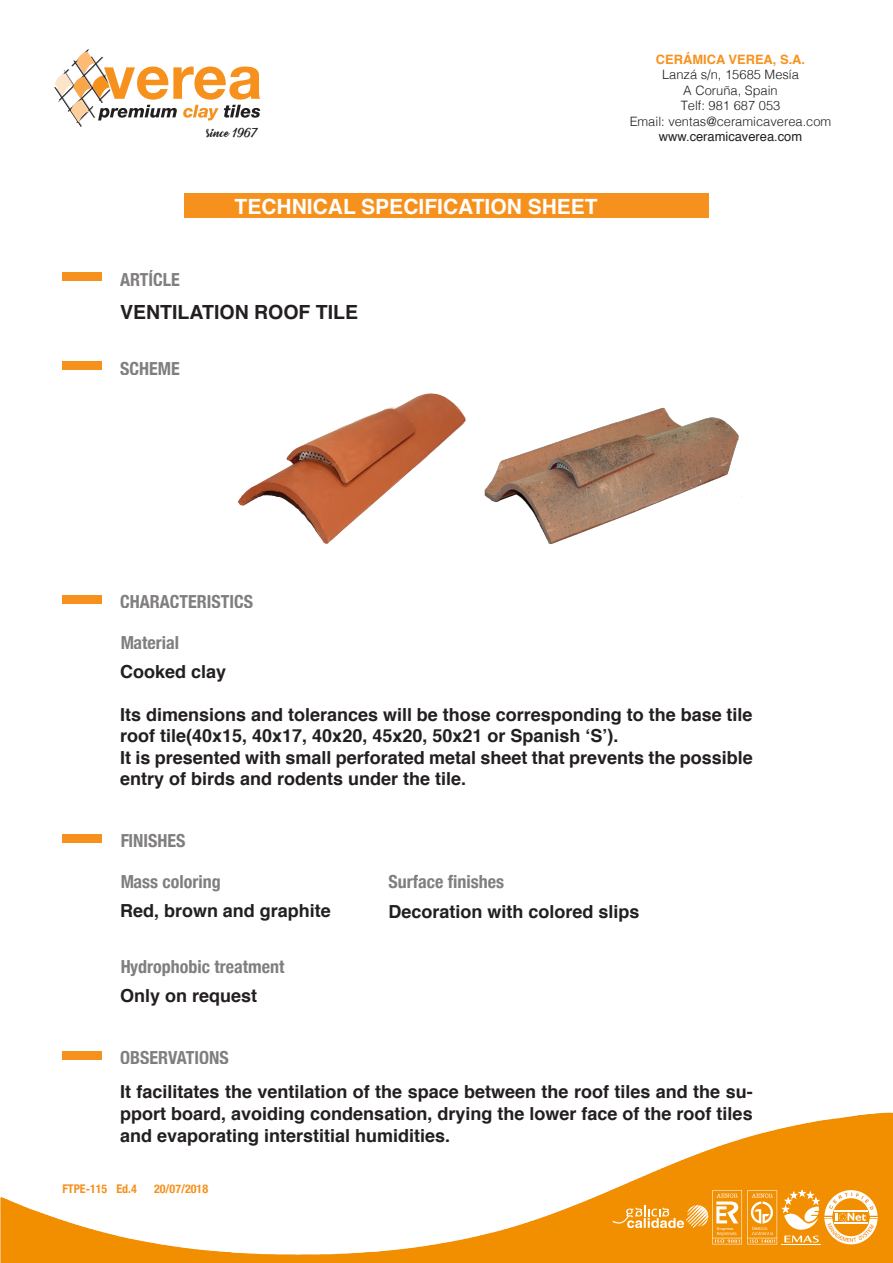
<style>
.page{position:relative;width:893px;height:1263px;background:#fff}
.page>*{position:absolute;margin:0;border:0;box-sizing:border-box;transform-origin:0 0}
.t1{font:700 21px "Helvetica";color:#fff}
.t2{font:700 19.5px "Helvetica";color:#231f20}
.t3{font:700 18px/21.6px "Helvetica";color:#231f20}
.t4{font:700 condensed 18px "Helvetica Neue";color:#231f20}
.t5{font:300 12.9px "Helvetica";color:#231f20}
.t6{font:12.9px "Helvetica";color:#231f20}
.t7{font:700 12.9px "Helvetica";color:#f7921e}
.t8{font:700 condensed 12px "Helvetica Neue";color:#f6911e}
.t9{font:11.1px "Bernadette";color:#231f20}
.s1{color:#f6911e}
</style>
<div class="page">
<img style="left:0;top:1112px;width:893px;height:151px">
<hr style="left:781px;top:1244px;width:39px;height:1px;background:#fff">
<svg style="left:613px;top:1190px;width:264px;height:54px;background:#f4a83b"></svg>
<div style="left:62px;top:1051px;width:39px;height:8px;background:#f6911e"></div>
<img style="left:238px;top:393px;width:228px;height:151px">
<img style="left:484px;top:407px;width:258px;height:138px">
<svg style="left:54px;top:49px;width:207px;height:78px"></svg>
<div style="left:184px;top:193px;width:525px;height:25px;background:#f6911e"></div>
<div style="left:62px;top:273px;width:39px;height:8px;background:#f6911e"></div>
<div style="left:62px;top:361px;width:39px;height:9px;background:#f6911e"></div>
<div style="left:62px;top:595px;width:39px;height:8px;background:#f6911e"></div>
<div style="left:62px;top:834px;width:39px;height:8px;background:#f6911e"></div>
<p class="t9" style="left:207px;top:124px;width:52px">since 1967</p>
<p class="t4" style="left:120px;top:264px;width:61px">ARTÍCLE</p>
<p class="t1" style="left:234px;top:189px;width:365px">TECHNICAL SPECIFICATION SHEET</p>
<p class="t2" style="left:120px;top:296px;width:239px">VENTILATION ROOF TILE</p>
<p class="t4" style="left:120px;top:353px;width:61px">SCHEME</p>
<p class="t7" style="left:656px;top:49px;width:151px"><span class="s1">CERÁMICA</span> VEREA, S.A.</p>
<p class="t5" style="left:662px;top:64px;width:138px">Lanzá s/n, 15685 Mesía</p>
<p class="t5" style="left:683px;top:79px;width:96px">A Coruña, Spain</p>
<p class="t5" style="left:681px;top:95px;width:101px">Telf: 981 687 053</p>
<p class="t5" style="left:630px;top:110px;width:203px">Email: ventas@ceramicaverea.com</p>
<p class="t6" style="left:659px;top:127px;width:145px">www.ceramicaverea.com</p>
<p class="t4" style="left:120px;top:586px;width:134px">CHARACTERISTICS</p>
<p class="t4" style="left:120px;top:627px;width:60px">Material</p>
<p class="t3" style="left:120px;top:661px;width:108px">Cooked clay</p>
<p class="t3" style="left:120px;top:704px;width:634px">Its dimensions and tolerances will be those corresponding to the base tile roof tile(40x15, 40x17, 40x20, 45x20, 50x21 or Spanish ‘S’).</p>
<p class="t3" style="left:120px;top:747px;width:634px">It is presented with small perforated metal sheet that prevents the possible entry of birds and rodents under the tile.</p>
<p class="t4" style="left:120px;top:825px;width:67px">FINISHES</p>
<p class="t4" style="left:120px;top:867px;width:102px">Mass coloring</p>
<p class="t3" style="left:120px;top:900px;width:212px">Red, brown and graphite</p>
<p class="t4" style="left:120px;top:952px;width:166px">Hydrophobic treatment</p>
<p class="t3" style="left:120px;top:985px;width:139px">Only on request</p>
<p class="t4" style="left:120px;top:1042px;width:110px">OBSERVATIONS</p>
<p class="t4" style="left:388px;top:867px;width:117px">Surface finishes</p>
<p class="t3" style="left:388px;top:901px;width:253px">Decoration with colored slips</p>
<p class="t3" style="left:120px;top:1081px;width:634px;text-align:justify">It facilitates the ventilation of the space between the roof tiles and the su&shy;pport board, avoiding condensation, drying the lower face of the roof tiles and evaporating interstitial humidities.</p>
<p class="t8" style="left:62px;top:1179px;width:76px">FTPE-115 Ed.4</p>
<p class="t8" style="left:154px;top:1179px;width:56px">20/07/2018</p>
</div>
